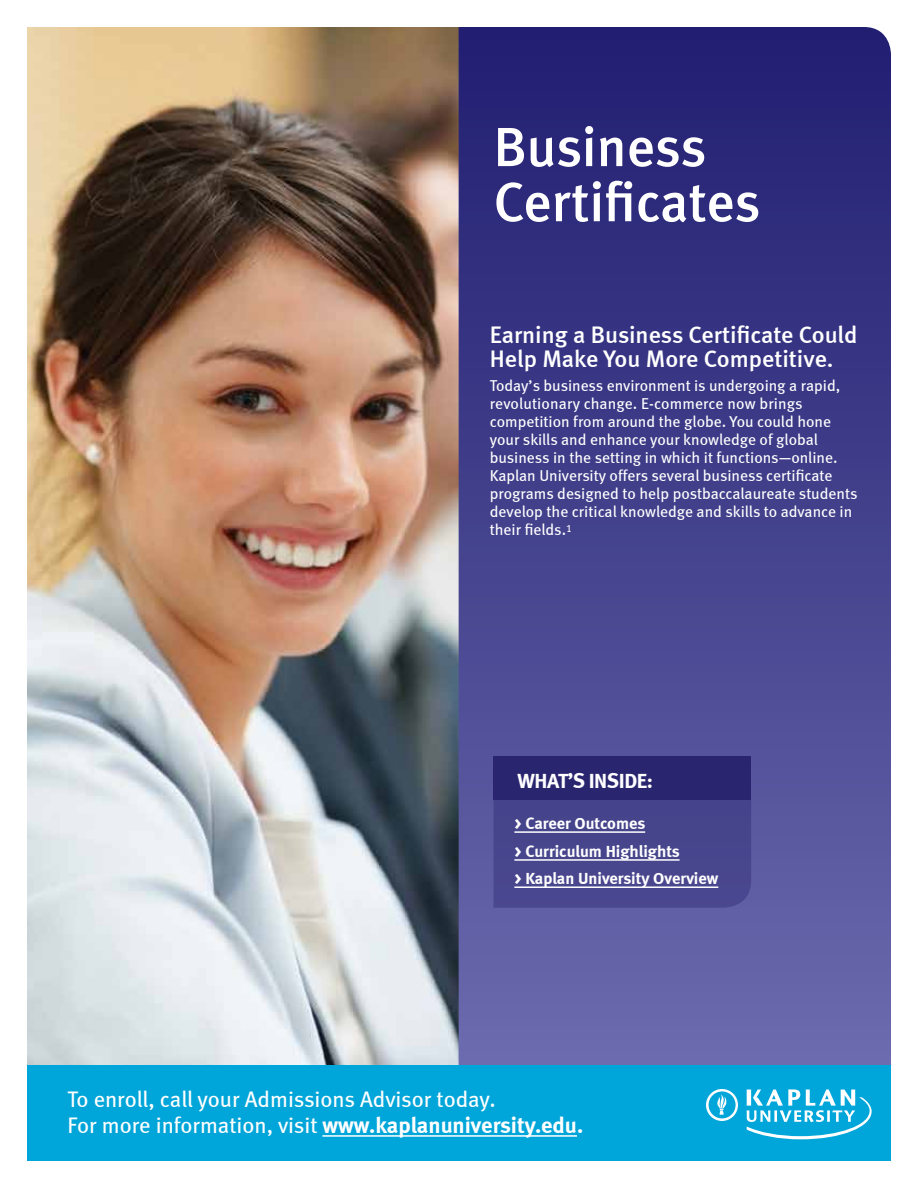
<style>
.page{position:relative;width:918px;height:1188px;background:#fff}
.page>*{position:absolute;margin:0;border:0;box-sizing:border-box;transform-origin:0 0}
.t1{font:500 55.2px/55.2px "Meta";letter-spacing:-.005em;color:#fff}
.t2{font:500 24px/24px "Meta";color:#fff}
.t3{font:22.5px "Meta Bold LF";color:#fff}
.t4{font:22.5px "Meta Book LF";letter-spacing:-.005em;color:#fff}
.t5{font:21px "Meta Bold LF";letter-spacing:-.02em;color:#fff}
.t6{font:16.5px/27.6px "Meta Bold LF";color:#fff}
.t7{font:15.75px/18px "Meta Book LF";color:#fff}
.s1{font-family:"Meta Black LF"}
.s2{font-family:"Meta Book LF"}
</style>
<div class="page">
<img style="left:27px;top:27px;width:432px;height:1038px">
<svg style="left:459px;top:27px;width:432px;height:1038px;background:#43418d"></svg>
<div style="left:494px;top:756px;width:257px;height:43px;background:#29266f"></div>
<div style="left:494px;top:799px;width:257px;height:109px;background:#47458d"></div>
<div style="left:27px;top:1065px;width:864px;height:96px;background:#00a5d9"></div>
<hr style="left:514px;top:831px;width:131px;height:2px;background:#fff">
<hr style="left:514px;top:859px;width:166px;height:2px;background:#fff">
<hr style="left:514px;top:886px;width:204px;height:2px;background:#fff">
<svg style="left:747px;top:1089px;width:125px;height:50px"></svg>
<svg style="left:706px;top:1089px;width:32px;height:32px"></svg>
<hr style="left:322px;top:1135px;width:255px;height:2px;background:#fff">
<h1 class="t1" style="left:494px;top:119px;width:268px">Business<br>Certificates</h1>
<h2 class="t2" style="left:490px;top:322px;width:369px">Earning a Business Certificate Could<br>Help Make You More Competitive.</h2>
<p class="t7" style="left:490px;top:377px;width:369px">Today’s business environment is undergoing a rapid, revolutionary change. E-commerce now brings competition from around the globe. You could hone your skills and enhance your knowledge of global business in the setting in which it functions—online.<br>Kaplan University offers several business certificate programs designed to help postbaccalaureate students develop the critical knowledge and skills to advance in their fields.<sup>1</sup></p>
<h3 class="t5" style="left:517px;top:768px;width:137px">WHAT’S INSIDE:</h3>
<p class="t6" style="left:514px;top:809px;width:205px"><span class="s1">&gt;</span> Career Outcomes<br><span class="s1">&gt;</span> Curriculum Highlights<br><span class="s1">&gt;</span> Kaplan University Overview</p>
<h3 class="t4" style="left:68px;top:1086px;width:430px">To enroll, call your Admissions Advisor today.</h3>
<h3 class="t3" style="left:68px;top:1112px;width:517px"><span class="s2">For more information, visit</span> www.kaplanuniversity.edu.</h3>
</div>
